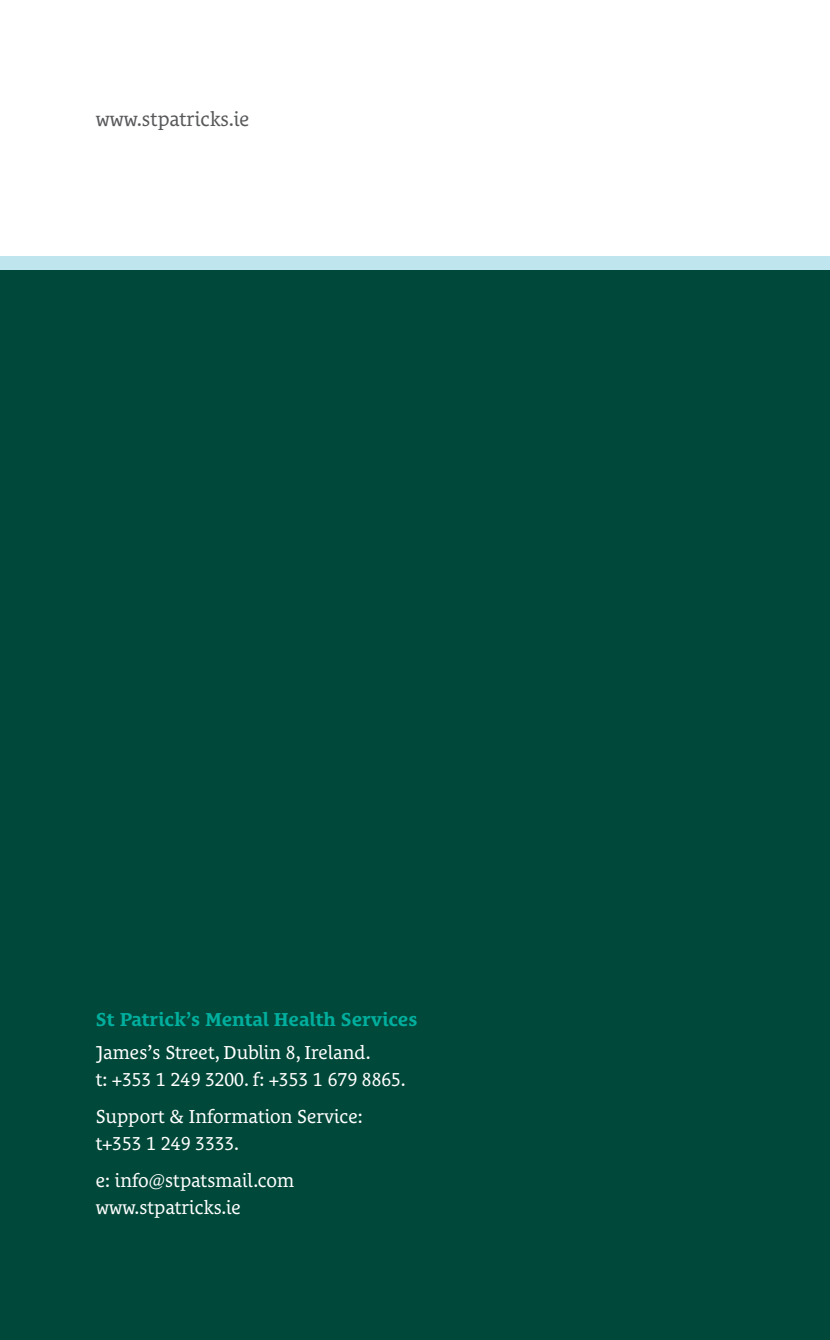
<style>
.page{position:relative;width:830px;height:1340px;background:#fff}
.page>*{position:absolute;margin:0;border:0;box-sizing:border-box;transform-origin:0 0}
.t1{font:20.25px "Le Monde Courrier Pro";color:#57585a}
.t2{font:19.12px/27px "Le Monde Courrier Pro";color:#fff}
.t3{font:700 19.12px "Le Monde Courrier Pro";color:#00af9e}
</style>
<div class="page">
<div style="left:0;top:269px;width:829px;height:1070px;background:#004839"></div>
<div style="left:0;top:256px;width:829px;height:13px;background:#bfe5ef"></div>
<p class="t1" style="left:96px;top:103px;width:155px">www.stpatricks.ie</p>
<p class="t3" style="left:96px;top:1003px;width:323px">St Patrick’s Mental Health Services</p>
<p class="t2" style="left:96px;top:1037px;width:311px">James’s Street, Dublin 8, Ireland.<br>t: +353 1 249 3200. f: +353 1 679 8865.</p>
<p class="t2" style="left:96px;top:1100px;width:268px">Support &amp; Information Service: t+353 1 249 3333.</p>
<p class="t2" style="left:96px;top:1164px;width:200px">e: info@stpatsmail.com www.stpatricks.ie</p>
</div>
